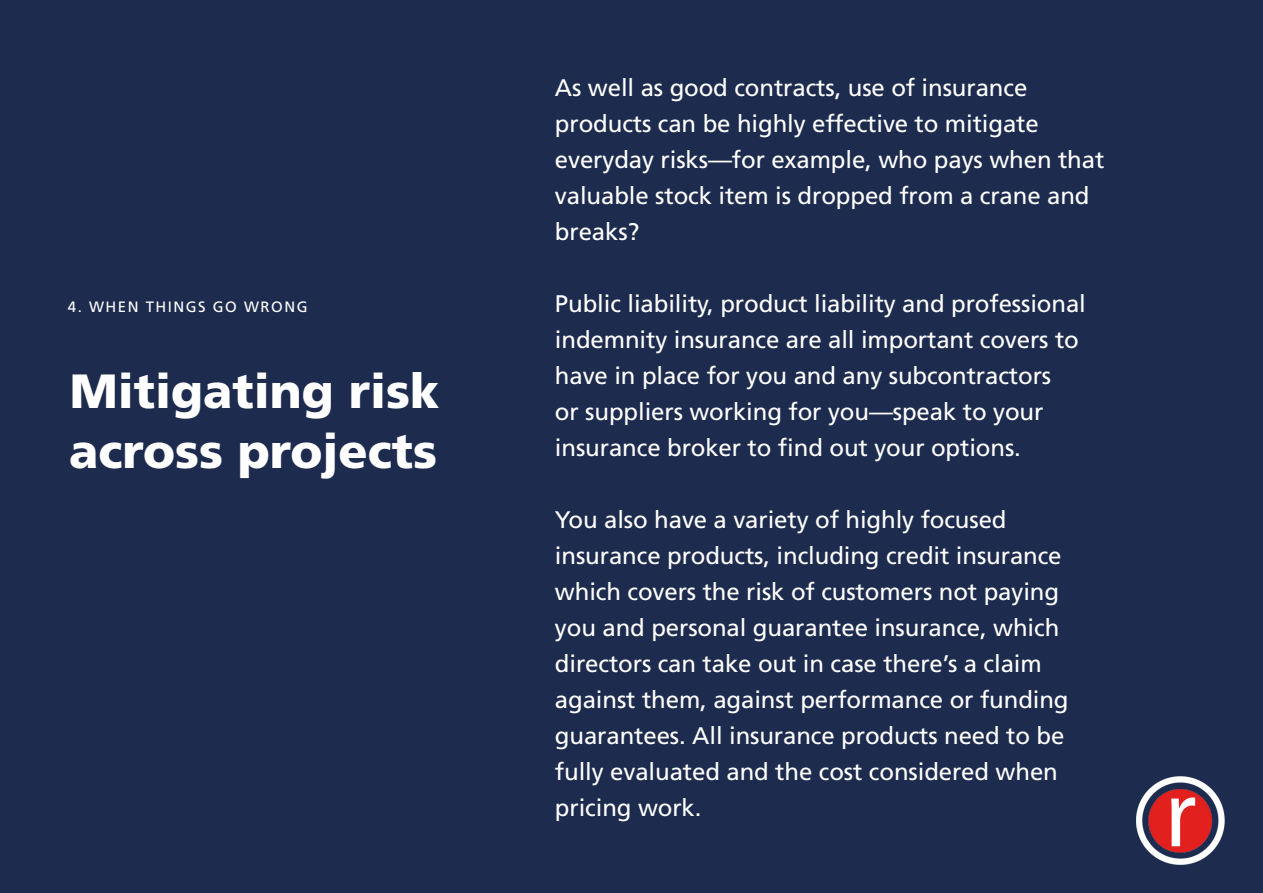
<style>
.page{position:relative;width:1263px;height:893px;background:#1d2b4e}
.page>*{position:absolute;margin:0;border:0;box-sizing:border-box;transform-origin:0 0}
.t1{font:900 48px/60px "Frutiger LT Std";color:#fff}
.t2{font:24px/36px "Frutiger LT Std";letter-spacing:-.005em;color:#fff}
.t3{font:15px "Frutiger LT Std";letter-spacing:.1em;color:#fff}
</style>
<div class="page">
<img style="left:1136px;top:776px;width:89px;height:88px">
<div style="left:1221px;top:850px;width:35px;height:27px;background:#1d2b4e"></div>
<p class="t3" style="left:68px;top:298px;width:241px">4. WHEN THINGS GO WRONG</p>
<p class="t1" style="left:69px;top:361px;width:372px">Mitigating risk across projects</p>
<p class="t2" style="left:555px;top:70px;width:551px">As well as good contracts, use of insurance products can be highly effective to mitigate everyday risks—for example, who pays when that valuable stock item is dropped from a crane and breaks?</p>
<p class="t2" style="left:555px;top:286px;width:532px">Public liability, product liability and professional indemnity insurance are all important covers to have in place for you and any subcontractors<br>or suppliers working for you—speak to your insurance broker to find out your options.</p>
<p class="t2" style="left:555px;top:502px;width:515px">You also have a variety of highly focused insurance products, including credit insurance which covers the risk of customers not paying you and personal guarantee insurance, which directors can take out in case there’s a claim against them, against performance or funding guarantees. All insurance products need to be fully evaluated and the cost considered when pricing work.</p>
</div>
